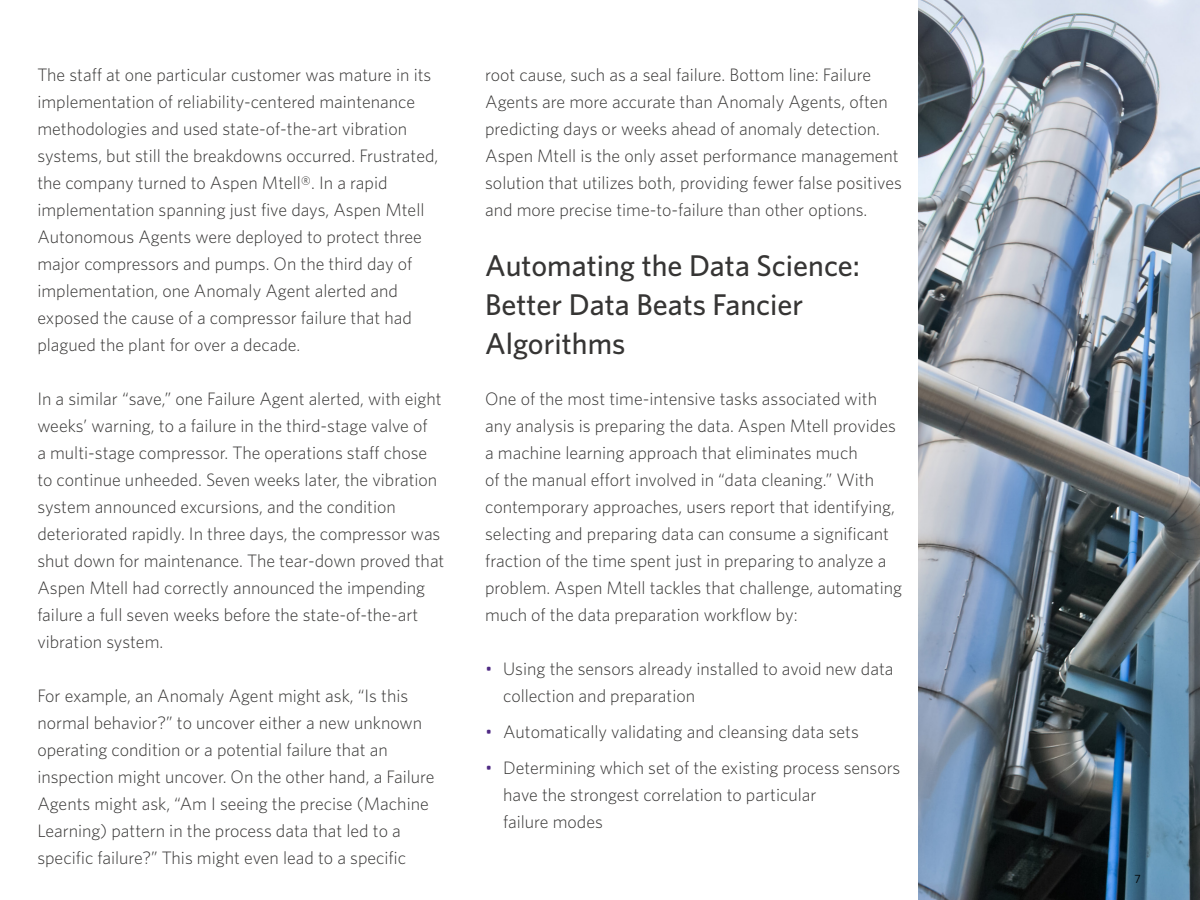
<style>
.page{position:relative;width:1200px;height:900px;background:#fff}
.page>*{position:absolute;margin:0;border:0;box-sizing:border-box;transform-origin:0 0}
.t1{font:500 30px/39px "Whitney";color:#363534}
.body{font:300 18px/27px "Whitney";color:#363534}
.t2{font:12px "Whitney";color:#000}
.s1{color:#4f2a84}
</style>
<div class="page">
<img style="left:918px;top:0;width:282px;height:900px">
<p class="body" style="left:37px;top:61px;width:402px">The staff at one particular customer was mature in its implementation of reliability-centered maintenance methodologies and used state-of-the-art vibration systems, but still the breakdowns occurred. Frustrated, the company turned to Aspen Mtell®. In a rapid implementation spanning just five days, Aspen Mtell Autonomous Agents were deployed to protect three major compressors and pumps. On the third day of implementation, one Anomaly Agent alerted and exposed the cause of a compressor failure that had plagued the plant for over a decade.</p>
<p class="body" style="left:37px;top:385px;width:409px">In a similar “save,” one Failure Agent alerted, with eight weeks’ warning, to a failure in the third-stage valve of<br>a multi-stage compressor. The operations staff chose to continue unheeded. Seven weeks later, the vibration system announced excursions, and the condition deteriorated rapidly. In three days, the compressor was shut down for maintenance. The tear-down proved that Aspen Mtell had correctly announced the impending failure a full seven weeks before the state-of-the-art vibration system.</p>
<p class="body" style="left:37px;top:682px;width:399px">For example, an Anomaly Agent might ask, “Is this normal behavior?” to uncover either a new unknown operating condition or a potential failure that an inspection might uncover. On the other hand, a Failure Agents might ask, “Am I seeing the precise (Machine Learning) pattern in the process data that led to a specific failure?” This might even lead to a specific</p>
<p class="body" style="left:485px;top:61px;width:418px">root cause, such as a seal failure. Bottom line: Failure Agents are more accurate than Anomaly Agents, often predicting days or weeks ahead of anomaly detection.<br>Aspen Mtell is the only asset performance management solution that utilizes both, providing fewer false positives and more precise time-to-failure than other options.</p>
<p class="t1" style="left:485px;top:245px;width:376px">Automating the Data Science:<br>Better Data Beats Fancier<br>Algorithms</p>
<p class="body" style="left:485px;top:385px;width:419px">One of the most time-intensive tasks associated with any analysis is preparing the data. Aspen Mtell provides a machine learning approach that eliminates much<br>of the manual effort involved in “data cleaning.” With contemporary approaches, users report that identifying, selecting and preparing data can consume a significant fraction of the time spent just in preparing to analyze a problem. Aspen Mtell tackles that challenge, automating much of the data preparation workflow by:</p>
<p class="body" style="left:503px;top:655px;width:392px;text-indent:-18px"><span class="s1">•</span> Using the sensors already installed to avoid new data collection and preparation</p>
<p class="body" style="left:485px;top:718px;width:375px"><span class="s1">•</span> Automatically validating and cleansing data sets</p>
<p class="body" style="left:503px;top:754px;width:399px;text-indent:-18px"><span class="s1">•</span> Determining which set of the existing process sensors have the strongest correlation to particular<br>failure modes</p>
<p class="t2" style="left:1135px;top:870px;width:8px">7</p>
</div>
